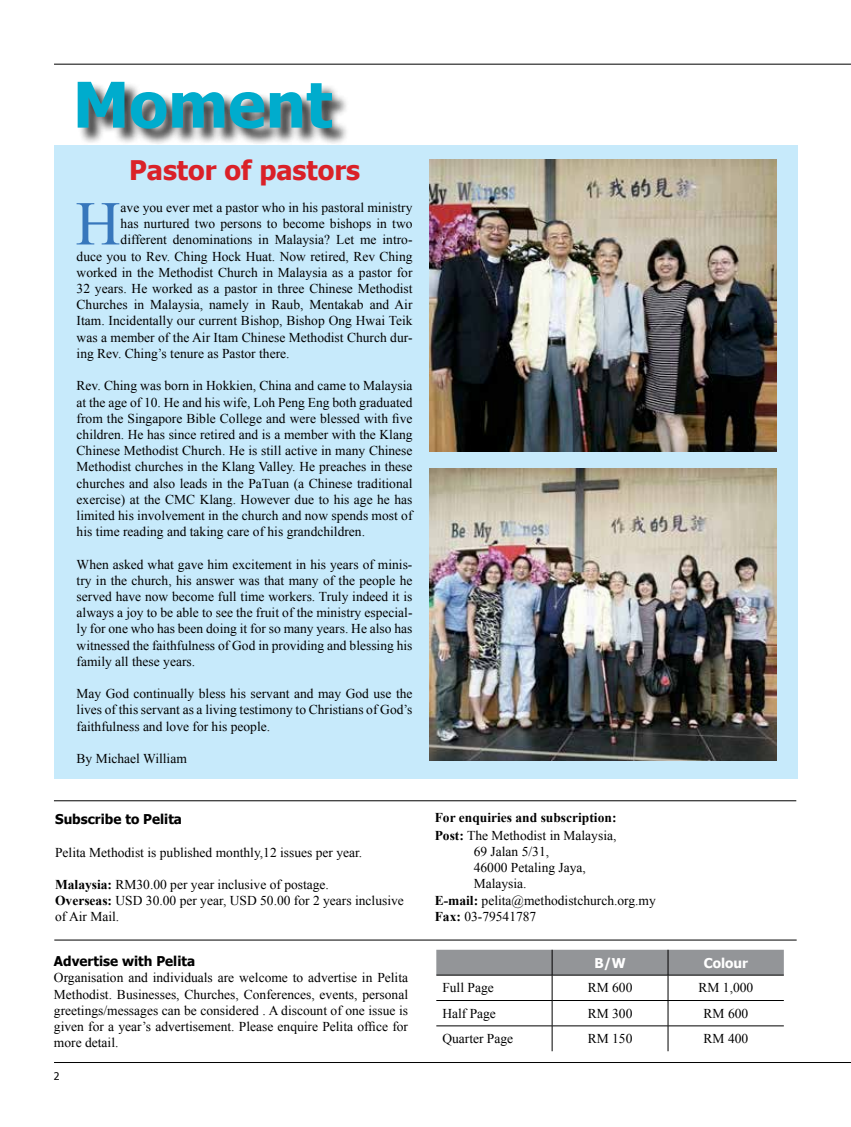
<style>
.page{position:relative;width:851px;height:1127px;background:#fff}
.page>*{position:absolute;margin:0;border:0;box-sizing:border-box;transform-origin:0 0}
.t1{font:62.4px "Times New Roman";color:#3777bc}
.t2{font:700 27px "Tahoma";color:#da2128}
.t3{font:13.5px/16.2px "Times New Roman";color:#000;text-align:justify}
.t4{font:700 13.5px/18px "Times New Roman";color:#000}
.t5{font:700 13.5px "Tahoma";color:#000}
.t6{font:700 13.5px "Tahoma";color:#fff}
.t7{font:10.5px "Tahoma";color:#000}
.s1{font-weight:700}
.s2{font-weight:400}
</style>
<div class="page">
<hr style="left:54px;top:64px;width:796px;height:1px;background:#000">
<hr style="left:54px;top:1062px;width:796px;height:1px;background:#000">
<div style="left:54px;top:145px;width:743px;height:634px;background:#c7eafb"></div>
<div style="left:78px;top:83px;width:271px;height:63px;background:#000;opacity:.75"></div>
<svg style="left:78px;top:82px;width:254px;height:47px"></svg>
<hr style="left:54px;top:800px;width:742px;height:1px;background:#000">
<svg style="left:436px;top:950px;width:347px;height:101px"></svg>
<hr style="left:54px;top:940px;width:742px;height:1px;background:#000">
<img style="left:429px;top:159px;width:347px;height:292px">
<img style="left:429px;top:468px;width:347px;height:292px">
<h2 class="t2" style="left:129px;top:151px;width:232px">Pastor of pastors</h2>
<h1 class="t1" style="left:75px;top:182px;width:47px">H</h1>
<p class="t3" style="left:121px;top:199px;width:293px">ave you ever met a pastor who in his pastoral ministry</p>
<p class="t3" style="left:121px;top:215px;width:293px">has nurtured two persons to become bishops in two</p>
<p class="t3" style="left:121px;top:232px;width:293px">different denominations in Malaysia? Let me intro-</p>
<p class="t3" style="left:77px;top:248px;width:337px">duce you to Rev. Ching Hock Huat. Now retired, Rev Ching</p>
<p class="t3" style="left:77px;top:264px;width:337px">worked in the Methodist Church in Malaysia as a pastor for</p>
<p class="t3" style="left:77px;top:280px;width:337px">32 years. He worked as a pastor in three Chinese Methodist</p>
<p class="t3" style="left:77px;top:296px;width:337px">Churches in Malaysia, namely in Raub, Mentakab and Air</p>
<p class="t3" style="left:77px;top:313px;width:337px">Itam. Incidentally our current Bishop, Bishop Ong Hwai Teik</p>
<p class="t3" style="left:77px;top:329px;width:337px">was a member of the Air Itam Chinese Methodist Church dur-</p>
<p class="t3" style="left:77px;top:345px;width:214px">ing Rev. Ching’s tenure as Pastor there.</p>
<p class="t3" style="left:77px;top:377px;width:337px">Rev. Ching was born in Hokkien, China and came to Malaysia at the age of 10. He and his wife, Loh Peng Eng both graduated from the Singapore Bible College and were blessed with five children. He has since retired and is a member with the Klang Chinese Methodist Church. He is still active in many Chinese Methodist churches in the Klang Valley. He preaches in these churches and also leads in the PaTuan (a Chinese traditional exercise) at the CMC Klang. However due to his age he has limited his involvement in the church and now spends most of his time reading and taking care of his grandchildren.</p>
<p class="t3" style="left:77px;top:556px;width:337px">When asked what gave him excitement in his years of minis&shy;try in the church, his answer was that many of the people he served have now become full time workers. Truly indeed it is always a joy to be able to see the fruit of the ministry especial&shy;ly for one who has been doing it for so many years. He also has witnessed the faithfulness of God in providing and blessing his family all these years.</p>
<p class="t3" style="left:77px;top:685px;width:337px">May God continually bless his servant and may God use the lives of this servant as a living testimony to Christians of God’s faithfulness and love for his people.</p>
<p class="t3" style="left:77px;top:750px;width:112px">By Michael William</p>
<p class="t5" style="left:55px;top:810px;width:128px">Subscribe to Pelita</p>
<p class="t3" style="left:55px;top:844px;width:308px">Pelita Methodist is published monthly,12 issues per year.</p>
<p class="t3" style="left:55px;top:876px;width:350px;text-align:left"><span class="s1">Malaysia:</span> RM30.00 per year inclusive of postage.<br><span class="s1">Overseas:</span> USD 30.00 per year, USD 50.00 for 2 years inclusive of Air Mail.</p>
<p class="t5" style="left:54px;top:952px;width:143px">Advertise with Pelita</p>
<p class="t3" style="left:54px;top:969px;width:355px">Organisation and individuals are welcome to advertise in Pelita Methodist. Businesses, Churches, Conferences, events, personal greetings/messages can be considered . A discount of one issue is given for a year’s advertisement. Please enquire Pelita office for more detail.</p>
<p class="t7" style="left:54px;top:1069px;width:7px">2</p>
<p class="t4" style="left:434px;top:808px;width:183px">For enquiries and subscription:<br>Post: <span class="s2">The Methodist in Malaysia,</span></p>
<p class="t3" style="left:473px;top:843px;width:77px">69 Jalan 5/31,</p>
<p class="t3" style="left:473px;top:859px;width:114px">46000 Petaling Jaya,</p>
<p class="t3" style="left:473px;top:875px;width:54px">Malaysia.</p>
<p class="t3" style="left:434px;top:892px;width:223px"><span class="s1">E-mail:</span> pelita@methodistchurch.org.my</p>
<p class="t3" style="left:434px;top:908px;width:103px"><span class="s1">Fax:</span> 03-79541787</p>
<p class="t6" style="left:594px;top:953px;width:32px">B/W</p>
<p class="t6" style="left:703px;top:953px;width:46px">Colour</p>
<p class="t3" style="left:442px;top:979px;width:53px">Full Page</p>
<p class="t3" style="left:587px;top:979px;width:46px">RM 600</p>
<p class="t3" style="left:698px;top:979px;width:56px">RM 1,000</p>
<p class="t3" style="left:442px;top:1005px;width:55px">Half Page</p>
<p class="t3" style="left:587px;top:1005px;width:46px">RM 300</p>
<p class="t3" style="left:703px;top:1005px;width:46px">RM 600</p>
<p class="t3" style="left:442px;top:1030px;width:72px">Quarter Page</p>
<p class="t3" style="left:587px;top:1030px;width:46px">RM 150</p>
<p class="t3" style="left:703px;top:1030px;width:46px">RM 400</p>
</div>
